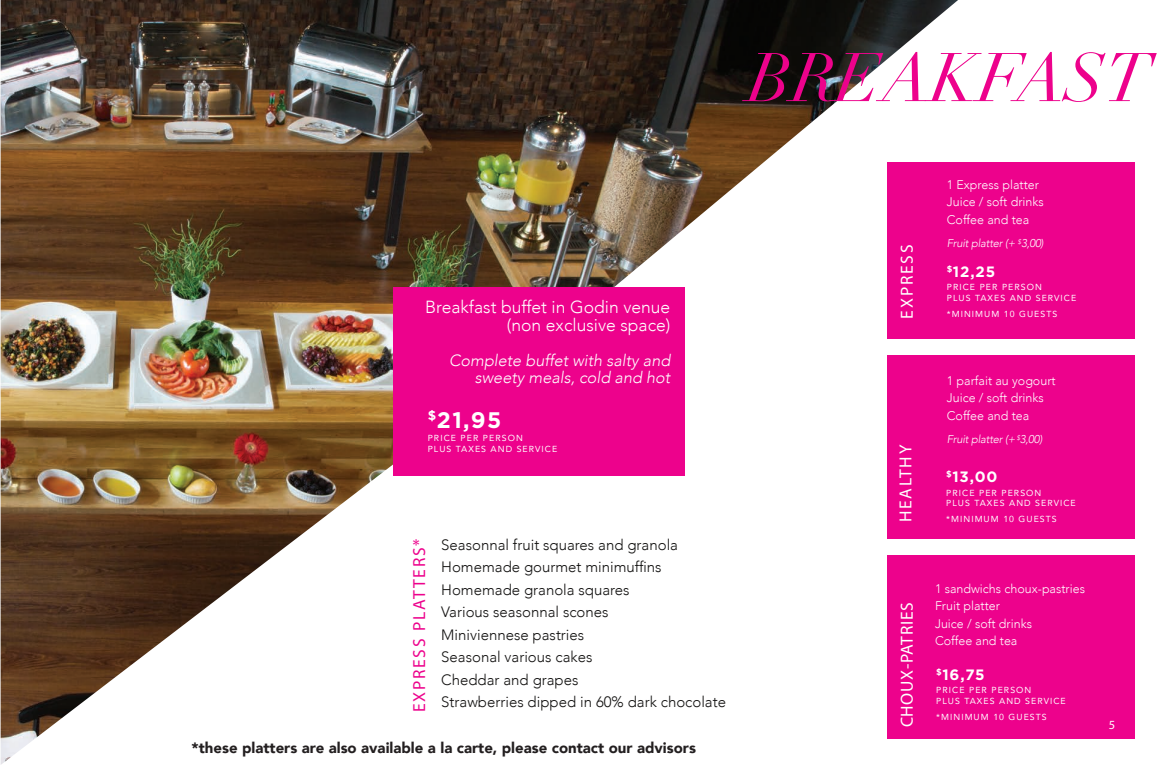
<style>
.page{position:relative;width:1170px;height:765px;background:#fff}
.page>*{position:absolute;margin:0;border:0;box-sizing:border-box;transform-origin:0 0}
.t1{font:italic 67.5px "Didot";color:#ed028c}
.t2{font:700 22.5px "Gotham HTF";color:#fff}
.t3{font:300 17.5px/17.5px "Avenir";color:#fff;text-align:right}
.t4{font:17.5px "Myriad Pro";letter-spacing:.1em;color:#ed028c}
.t5{font:17.5px "Myriad Pro";letter-spacing:.1em;color:#fff}
.t6{font:17.5px "Myriad Pro";letter-spacing:.04em;color:#fff}
.t7{font:italic 300 16.25px/17.5px "Avenir";color:#fff;text-align:right}
.t8{font:300 15px/22.5px "Avenir";color:#131211}
.t9{font:900 15px "Avenir";color:#231f20}
.t10{font:700 15px "Gotham HTF";letter-spacing:.06em;color:#fff}
.t11{font:300 12.5px/17.5px "Avenir";color:#fff}
.t12{font:12.5px "Myriad Pro";color:#fff}
.t13{font:italic 300 11.25px "Avenir";letter-spacing:-.02em;color:#fff}
.t14{font:8.75px/10.5px "Avenir";letter-spacing:.12em;color:#fff}
</style>
<div class="page">
<img style="left:1px;top:0;width:957px;height:764px">
<div style="left:394px;top:288px;width:291px;height:188px;background:#ed028c"></div>
<div style="left:888px;top:555px;width:247px;height:183px;background:#ed028c"></div>
<div style="left:888px;top:162px;width:247px;height:177px;background:#ed028c"></div>
<div style="left:888px;top:355px;width:247px;height:184px;background:#ed028c"></div>
<h1 class="t1" style="left:748px;top:36px;width:405px">BREAKFAST</h1>
<p class="t3" style="left:425px;top:299px;width:247px">Breakfast buffet in Godin venue (non exclusive space)</p>
<p class="t7" style="left:449px;top:352px;width:223px">Complete buffet with salty and sweety meals, cold and hot</p>
<h2 class="t2" style="left:428px;top:407px;width:75px"><sup>$</sup>21,95</h2>
<p class="t14" style="left:428px;top:432px;width:131px">PRICE PER PERSON<br>PLUS TAXES AND SERVICE</p>
<p class="t4" style="left:409px;top:712px;width:175px;rotate:-90deg">EXPRESS PLATTERS*</p>
<p class="t8" style="left:441px;top:533px;width:286px">Seasonnal fruit squares and granola<br>Homemade gourmet minimuffins<br>Homemade granola squares<br>Various seasonnal scones<br>Miniviennese pastries<br>Seasonal various cakes<br>Cheddar and grapes<br>Strawberries dipped in 60% dark chocolate</p>
<p class="t9" style="left:192px;top:735px;width:506px">*these platters are also available a la carte, please contact our advisors</p>
<p class="t5" style="left:896px;top:319px;width:75px;rotate:-90deg">EXPRESS</p>
<p class="t5" style="left:895px;top:522px;width:79px;rotate:-90deg">HEALTHY</p>
<p class="t11" style="left:947px;top:176px;width:99px">1 Express platter<br>Juice / soft drinks<br>Coffee and tea</p>
<p class="t13" style="left:947px;top:237px;width:98px">Fruit platter (+ <sup>$</sup>3,00)</p>
<p class="t10" style="left:947px;top:263px;width:50px"><sup>$</sup>12,25</p>
<p class="t14" style="left:947px;top:281px;width:131px">PRICE PER PERSON<br>PLUS TAXES AND SERVICE</p>
<p class="t14" style="left:947px;top:308px;width:112px">*MINIMUM 10 GUESTS</p>
<p class="t11" style="left:947px;top:371px;width:110px">1 parfait au yogourt<br>Juice / soft drinks<br>Coffee and tea</p>
<p class="t13" style="left:947px;top:433px;width:97px">Fruit platter (+ <sup>$</sup>3,00)</p>
<p class="t10" style="left:946px;top:468px;width:53px"><sup>$</sup>13,00</p>
<p class="t14" style="left:946px;top:487px;width:131px">PRICE PER PERSON<br>PLUS TAXES AND SERVICE</p>
<p class="t14" style="left:946px;top:514px;width:112px">*MINIMUM 10 GUESTS</p>
<p class="t6" style="left:896px;top:727px;width:127px;rotate:-90deg">CHOUX-PATRIES</p>
<p class="t11" style="left:935px;top:580px;width:152px">1 sandwichs choux-pastries<br>Fruit platter<br>Juice / soft drinks<br>Coffee and tea</p>
<p class="t10" style="left:936px;top:666px;width:50px"><sup>$</sup>16,75</p>
<p class="t14" style="left:936px;top:685px;width:131px">PRICE PER PERSON<br>PLUS TAXES AND SERVICE</p>
<p class="t14" style="left:936px;top:711px;width:112px">*MINIMUM 10 GUESTS</p>
<p class="t12" style="left:1109px;top:717px;width:8px">5</p>
</div>
